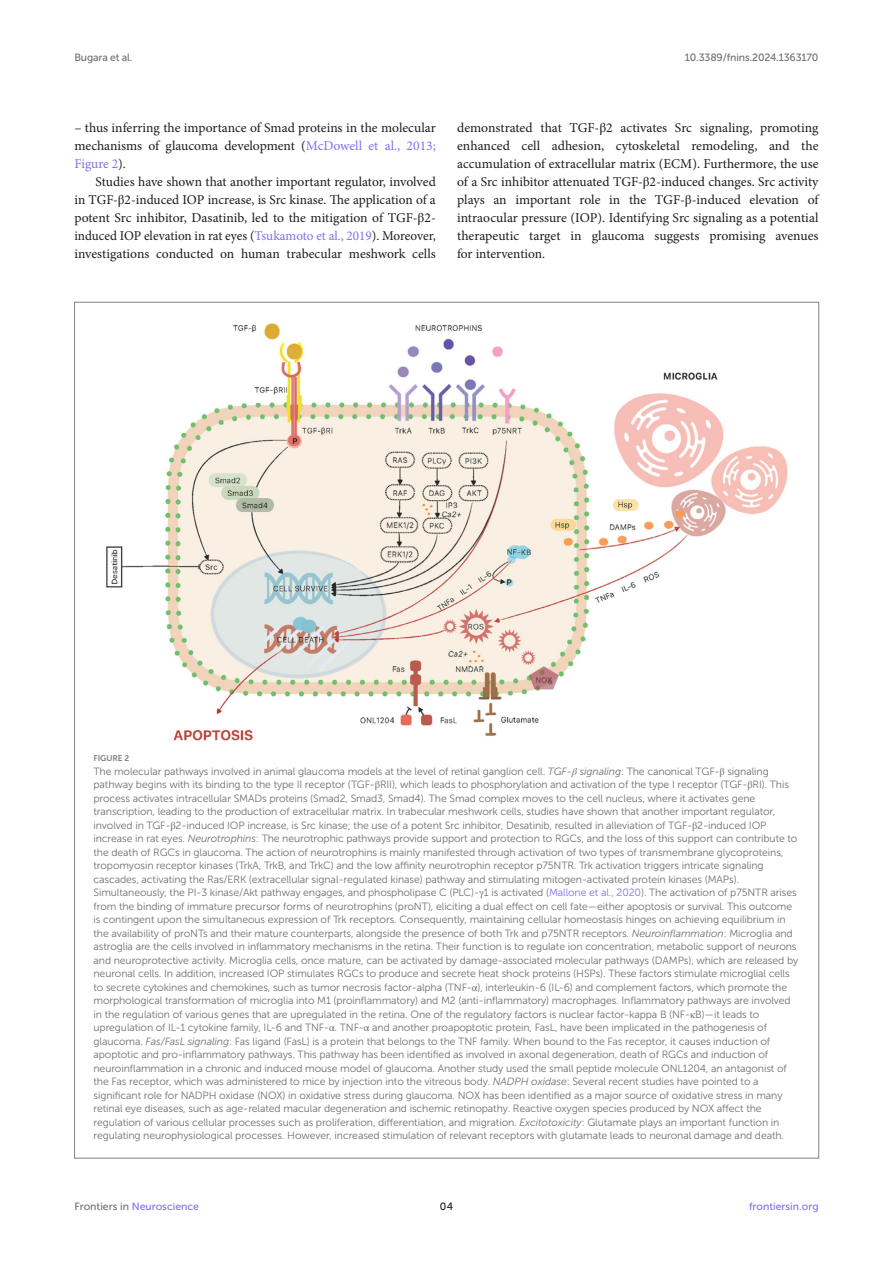
<style>
.page{position:relative;width:893px;height:1263px;background:#fff}
.page>*{position:absolute;margin:0;border:0;box-sizing:border-box;transform-origin:0 0}
.TEXT{font:13.5px/18px "Minion Pro";color:#1b1c1b;text-align:justify}
.FIG_LEG{font:10.5px/13.5px "Museo Sans 300";letter-spacing:-.01em;color:#706f70}
.t1{font:10.5px "Museo Sans 500";color:#856df0}
.t2{font:10.5px "Museo Sans 500";letter-spacing:-.015em;color:#706f70}
.t3{font:10.5px "Museo Sans 500";color:#1b1c1b}
.FIG_HD{font:8.25px "Museo Sans 700";letter-spacing:-.01em;color:#7e7f7f}
.s1{color:#856df0}
.s2{font-family:"STIX General"}
.s3{font-style:italic}
.s4{font-family:"STIX General";font-style:italic}
.s5{color:#706f70}
</style>
<div class="page">
<img style="left:106px;top:323px;width:682px;height:418px">
<p class="t2" style="left:74px;top:51px;width:59px">Bugara et al.</p>
<p class="t2" style="left:685px;top:51px;width:135px">10.3389/fnins.2024.1363170</p>
<p class="TEXT" style="left:74px;top:119px;width:363px">– thus inferring the importance of Smad proteins in the molecular mechanisms of glaucoma development (<span class="s1">McDowell et al., 2013; Figure 2</span>).</p>
<p class="TEXT" style="left:74px;top:173px;width:363px;text-indent:21px">Studies have shown that another important regulator, involved in TGF-<span class="s2">β</span>2-induced IOP increase, is Src kinase. The application of a potent Src inhibitor, Dasatinib, led to the mitigation of TGF-<span class="s2">β</span>2- induced IOP elevation in rat eyes (<span class="s1">Tsukamoto et al., 2019</span>). Moreover, investigations conducted on human trabecular meshwork cells</p>
<p class="TEXT" style="left:457px;top:119px;width:363px">demonstrated that TGF-<span class="s2">β</span>2 activates Src signaling, promoting enhanced cell adhesion, cytoskeletal remodeling, and the accumulation of extracellular matrix (ECM). Furthermore, the use of a Src inhibitor attenuated TGF-<span class="s2">β</span>2-induced changes. Src activity plays an important role in the TGF-<span class="s2">β</span>-induced elevation of intraocular pressure (IOP). Identifying Src signaling as a potential therapeutic target in glaucoma suggests promising avenues for intervention.</p>
<p class="FIG_HD" style="left:94px;top:754px;width:37px">FIGURE 2</p>
<p class="FIG_LEG" style="left:94px;top:764px;width:706px">The molecular pathways involved in animal glaucoma models at the level of retinal ganglion cell. <span class="s3">TGF-</span><span class="s4">β</span> <span class="s3">signaling</span>: The canonical TGF-<span class="s2">β</span> signaling pathway begins with its binding to the type II receptor (TGF-<span class="s2">β</span>RII), which leads to phosphorylation and activation of the type I receptor (TGF-<span class="s2">β</span>RI). This process activates intracellular SMADs proteins (Smad2, Smad3, Smad4). The Smad complex moves to the cell nucleus, where it activates gene transcription, leading to the production of extracellular matrix. In trabecular meshwork cells, studies have shown that another important regulator, involved in TGF-<span class="s2">β</span>2-induced IOP increase, is Src kinase; the use of a potent Src inhibitor, Desatinib, resulted in alleviation of TGF-<span class="s2">β</span>2-induced IOP increase in rat eyes. <span class="s3">Neurotrophins</span>: The neurotrophic pathways provide support and protection to RGCs, and the loss of this support can contribute to the death of RGCs in glaucoma. The action of neurotrophins is mainly manifested through activation of two types of transmembrane glycoproteins, tropomyosin receptor kinases (TrkA, TrkB, and TrkC) and the low affinity neurotrophin receptor p75NTR. Trk activation triggers intricate signaling cascades, activating the Ras/ERK (extracellular signal-regulated kinase) pathway and stimulating mitogen-activated protein kinases (MAPs).<br>Simultaneously, the PI-3 kinase/Akt pathway engages, and phospholipase C (PLC)-<span class="s2">γ</span>1 is activated (<span class="s1">Mallone et al., 2020</span>). The activation of p75NTR arises from the binding of immature precursor forms of neurotrophins (proNT), eliciting a dual effect on cell fate—either apoptosis or survival. This outcome is contingent upon the simultaneous expression of Trk receptors. Consequently, maintaining cellular homeostasis hinges on achieving equilibrium in the availability of proNTs and their mature counterparts, alongside the presence of both Trk and p75NTR receptors. <span class="s3">Neuroinflammation</span>: Microglia and astroglia are the cells involved in inflammatory mechanisms in the retina. Their function is to regulate ion concentration, metabolic support of neurons and neuroprotective activity. Microglia cells, once mature, can be activated by damage-associated molecular pathways (DAMPs), which are released by neuronal cells. In addition, increased IOP stimulates RGCs to produce and secrete heat shock proteins (HSPs). These factors stimulate microglial cells to secrete cytokines and chemokines, such as tumor necrosis factor-alpha (TNF-<span class="s2">α</span>), interleukin-6 (IL-6) and complement factors, which promote the morphological transformation of microglia into M1 (proinflammatory) and M2 (anti-inflammatory) macrophages. Inflammatory pathways are involved in the regulation of various genes that are upregulated in the retina. One of the regulatory factors is nuclear factor-kappa B (NF-<span class="s2">κ</span>B)—it leads to upregulation of IL-1 cytokine family, IL-6 and TNF-<span class="s2">α</span>. TNF-<span class="s2">α</span> and another proapoptotic protein, FasL, have been implicated in the pathogenesis of glaucoma. <span class="s3">Fas/FasL signaling</span>: Fas ligand (FasL) is a protein that belongs to the TNF family. When bound to the Fas receptor, it causes induction of apoptotic and pro-inflammatory pathways. This pathway has been identified as involved in axonal degeneration, death of RGCs and induction of neuroinflammation in a chronic and induced mouse model of glaucoma. Another study used the small peptide molecule ONL1204, an antagonist of the Fas receptor, which was administered to mice by injection into the vitreous body. <span class="s3">NADPH oxidase</span>: Several recent studies have pointed to a significant role for NADPH oxidase (NOX) in oxidative stress during glaucoma. NOX has been identified as a major source of oxidative stress in many retinal eye diseases, such as age-related macular degeneration and ischemic retinopathy. Reactive oxygen species produced by NOX affect the regulation of various cellular processes such as proliferation, differentiation, and migration. <span class="s3">Excitotoxicity</span>: Glutamate plays an important function in regulating neurophysiological processes. However, increased stimulation of relevant receptors with glutamate leads to neuronal damage and death.</p>
<p class="t1" style="left:74px;top:1200px;width:126px"><span class="s5">Frontiers in</span> Neuroscience</p>
<p class="t3" style="left:440px;top:1200px;width:15px">04</p>
<p class="t1" style="left:749px;top:1200px;width:71px">frontiersin.org</p>
</div>
